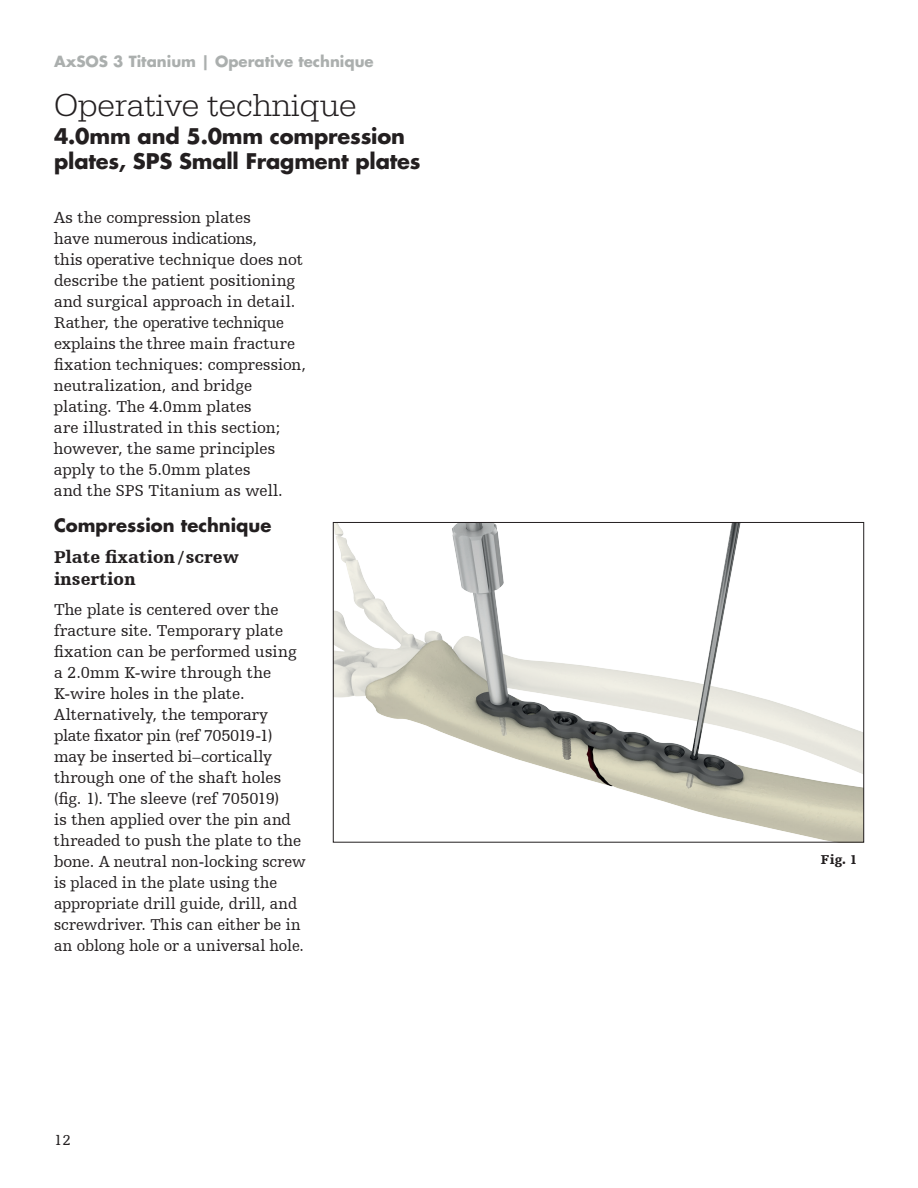
<style>
.page{position:relative;width:918px;height:1188px;background:#fff}
.page>*{position:absolute;margin:0;border:0;box-sizing:border-box;transform-origin:0 0}
.t1{font:300 33px "URW Egyptienne TOT";color:#231f20}
.t2{font:700 21px/25.5px "Futura Std";letter-spacing:-.01em;color:#231f20}
.t3{font:900 18px/22.5px "Humanist Slabserif 712 BT";color:#231f20}
.t4{font:700 18px "Futura Std";color:#231f20}
.t5{font:16.5px/21px "Humanist Slabserif 712 BT";color:#231f20}
.t6{font:700 15px "Futura Std";color:#abafae}
.t7{font:15px "Humanist Slabserif 712 BT";color:#231f20}
.t8{font:900 13.5px "Humanist Slabserif 712 BT";color:#231f20}
</style>
<div class="page">
<img style="left:335px;top:524px;width:527px;height:316px">
<p class="t6" style="left:54px;top:51px;width:321px">AxSOS 3 Titanium | Operative technique</p>
<h1 class="t1" style="left:54px;top:86px;width:304px">Operative technique</h1>
<p class="t2" style="left:54px;top:123px;width:368px">4.0mm and 5.0mm compression plates, SPS Small Fragment plates</p>
<p class="t5" style="left:54px;top:207px;width:254px">As the compression plates<br>have numerous indications,<br>this operative technique does not describe the patient positioning and surgical approach in detail.<br>Rather, the operative technique explains the three main fracture fixation techniques: compression, neutralization, and bridge plating. The 4.0mm plates<br>are illustrated in this section; however, the same principles apply to the 5.0mm plates<br>and the SPS Titanium as well.</p>
<p class="t4" style="left:54px;top:513px;width:219px">Compression technique</p>
<p class="t3" style="left:54px;top:545px;width:187px">Plate fixation / screw insertion</p>
<p class="t5" style="left:54px;top:598px;width:253px">The plate is centered over the fracture site. Temporary plate fixation can be performed using a 2.0mm K-wire through the<br>K-wire holes in the plate.<br>Alternatively, the temporary plate fixator pin (ref 705019-1) may be inserted bi–cortically through one of the shaft holes (fig. 1). The sleeve (ref 705019)<br>is then applied over the pin and threaded to push the plate to the bone. A neutral non-locking screw is placed in the plate using the appropriate drill guide, drill, and screwdriver. This can either be in an oblong hole or a universal hole.</p>
<p class="t7" style="left:54px;top:1131px;width:18px">12</p>
<p class="t8" style="left:821px;top:851px;width:38px">Fig. 1</p>
</div>
